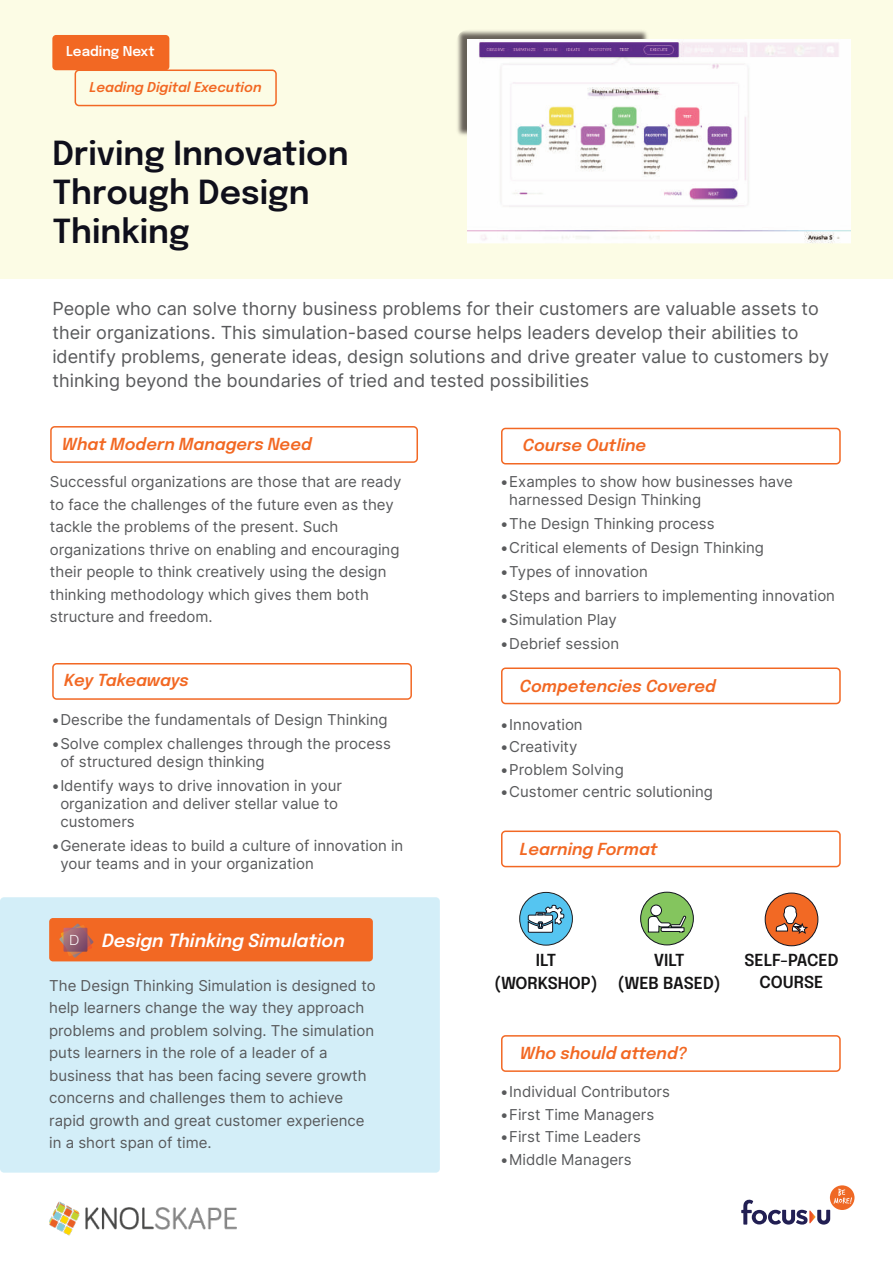
<style>
.page{position:relative;width:893px;height:1263px;background:#fff}
.page>*{position:absolute;margin:0;border:0;box-sizing:border-box;transform-origin:0 0}
.t1{font:600 33px/39px "Epilogue";color:#0f0f1b}
.t2{font:18px/24px "Inter";color:#58595b}
.t3{font:italic 600 18px "Epilogue";color:#fff}
.t4{font:italic 600 16.5px "Epilogue";color:#f26823}
.t5{font:600 16.5px/22.5px "Epilogue";color:#151415;text-align:center}
.t6{font:15px/22.5px "Inter";color:#58595b}
.t7{font:300 13.95px "Muli";color:#fff}
.t8{font:italic 600 13.5px "Epilogue";color:#f26823}
.t9{font:600 13.5px "Epilogue";color:#fff}
</style>
<div class="page">
<div style="left:0;top:897px;width:440px;height:275px;background:#d3eef8;border-radius:4px"></div>
<div style="left:49px;top:918px;width:324px;height:43px;background:#f26823;border-radius:4px"></div>
<div style="left:0;top:0;width:893px;height:278px;background:#fcfce5"></div>
<div style="left:52px;top:35px;width:117px;height:35px;background:#f26823;border-radius:4px"></div>
<div style="left:75px;top:70px;width:202px;height:36px;border:2px solid #f26824;border-radius:4px"></div>
<div style="left:50px;top:426px;width:368px;height:37px;border:2px solid #f26824;border-radius:4px"></div>
<div style="left:52px;top:663px;width:360px;height:37px;border:2px solid #f26824;border-radius:4px"></div>
<div style="left:501px;top:667px;width:340px;height:37px;border:2px solid #f26824;border-radius:4px"></div>
<div style="left:501px;top:830px;width:340px;height:37px;border:2px solid #f26824;border-radius:4px"></div>
<div style="left:501px;top:1035px;width:340px;height:37px;border:2px solid #f26824;border-radius:4px"></div>
<div style="left:501px;top:428px;width:340px;height:36px;border:2px solid #f26824;border-radius:4px"></div>
<div style="left:520px;top:892px;width:52px;height:53px;background:#55c5f1;border-radius:50%"></div>
<div style="left:519px;top:892px;width:54px;height:53px;border:1px solid #211e1e;border-radius:50%"></div>
<div style="left:641px;top:892px;width:52px;height:53px;background:#84c55e;border-radius:50%"></div>
<div style="left:640px;top:892px;width:54px;height:53px;border:1px solid #11131e;border-radius:50%"></div>
<svg style="left:528px;top:900px;width:36px;height:33px"></svg>
<svg style="left:648px;top:905px;width:38px;height:27px"></svg>
<svg style="left:59px;top:924px;width:34px;height:34px"></svg>
<img style="left:457px;top:30px;width:394px;height:213px">
<img style="left:468px;top:39px;width:382px;height:204px">
<div style="left:765px;top:893px;width:53px;height:53px;background:#f26924;border-radius:50%"></div>
<div style="left:765px;top:893px;width:53px;height:53px;border:1px solid #11131e;border-radius:50%"></div>
<svg style="left:776px;top:905px;width:32px;height:29px"></svg>
<img style="left:50px;top:1201px;width:187px;height:34px">
<svg style="left:830px;top:1185px;width:24px;height:25px"></svg>
<svg style="left:741px;top:1189px;width:111px;height:35px"></svg>
<p class="t9" style="left:66px;top:41px;width:90px">Leading Next</p>
<p class="t8" style="left:89px;top:77px;width:174px">Leading Digital Execution</p>
<h1 class="t1" style="left:52px;top:131px;width:298px">Driving Innovation<br>Through Design<br>Thinking</h1>
<p class="t2" style="left:52px;top:296px;width:778px">People who can solve thorny business problems for their customers are valuable assets to their organizations. This simulation-based course helps leaders develop their abilities to identify problems, generate ideas, design solutions and drive greater value to customers by thinking beyond the boundaries of tried and tested possibilities</p>
<p class="t4" style="left:62px;top:432px;width:251px">What Modern Managers Need</p>
<p class="t6" style="left:50px;top:470px;width:353px">Successful organizations are those that are ready to face the challenges of the future even as they tackle the problems of the present. Such organizations thrive on enabling and encouraging their people to think creatively using the design thinking methodology which gives them both structure and freedom.</p>
<p class="t4" style="left:64px;top:668px;width:126px">Key Takeaways</p>
<p class="t6" style="left:51px;top:708px;width:338px">•Describe the fundamentals of Design Thinking</p>
<p class="t6" style="left:60px;top:734px;width:332px;line-height:18px;text-indent:-9px">•Solve complex challenges through the process of structured design thinking</p>
<p class="t6" style="left:60px;top:776px;width:283px;line-height:18px;text-indent:-9px">•Identify ways to drive innovation in your organization and deliver stellar value to customers</p>
<p class="t6" style="left:60px;top:836px;width:345px;line-height:18px;text-indent:-9px">•Generate ideas to build a culture of innovation in your teams and in your organization</p>
<p class="t7" style="left:70px;top:929px;width:12px">D</p>
<p class="t3" style="left:102px;top:927px;width:244px">Design Thinking Simulation</p>
<p class="t6" style="left:49px;top:974px;width:328px">The Design Thinking Simulation is designed to help learners change the way they approach problems and problem solving. The simulation puts learners in the role of a leader of a business that has been facing severe growth concerns and challenges them to achieve rapid growth and great customer experience in a short span of time.</p>
<p class="t4" style="left:523px;top:433px;width:125px">Course Outline</p>
<p class="t6" style="left:509px;top:472px;width:285px;line-height:18px;text-indent:-9px">•Examples to show how businesses have harnessed Design Thinking</p>
<p class="t6" style="left:500px;top:512px;width:216px">•The Design Thinking process</p>
<p class="t6" style="left:500px;top:536px;width:265px">•Critical elements of Design Thinking</p>
<p class="t6" style="left:500px;top:560px;width:149px">•Types of innovation</p>
<p class="t6" style="left:500px;top:584px;width:336px">•Steps and barriers to implementing innovation</p>
<p class="t6" style="left:500px;top:608px;width:118px">•Simulation Play</p>
<p class="t6" style="left:500px;top:632px;width:120px">•Debrief session</p>
<p class="t4" style="left:520px;top:673px;width:197px">Competencies Covered</p>
<p class="t6" style="left:500px;top:712px;width:84px">•Innovation</p>
<p class="t6" style="left:500px;top:735px;width:79px">•Creativity</p>
<p class="t6" style="left:500px;top:757px;width:125px">•Problem Solving</p>
<p class="t6" style="left:500px;top:780px;width:214px">•Customer centric solutioning</p>
<p class="t4" style="left:520px;top:836px;width:139px">Learning Format</p>
<p class="t5" style="left:494px;top:948px;width:105px">ILT (WORKSHOP)</p>
<p class="t5" style="left:617px;top:948px;width:105px">VILT<br>(WEB BASED)</p>
<p class="t4" style="left:520px;top:1041px;width:169px">Who should attend?</p>
<p class="t6" style="left:500px;top:1080px;width:171px">•Individual Contributors</p>
<p class="t6" style="left:500px;top:1102px;width:155px">•First Time Managers</p>
<p class="t6" style="left:500px;top:1125px;width:142px">•First Time Leaders</p>
<p class="t6" style="left:500px;top:1147px;width:133px">•Middle Managers</p>
<p class="t5" style="left:744px;top:947px;width:96px">SELF-PACED<br>COURSE</p>
</div>
